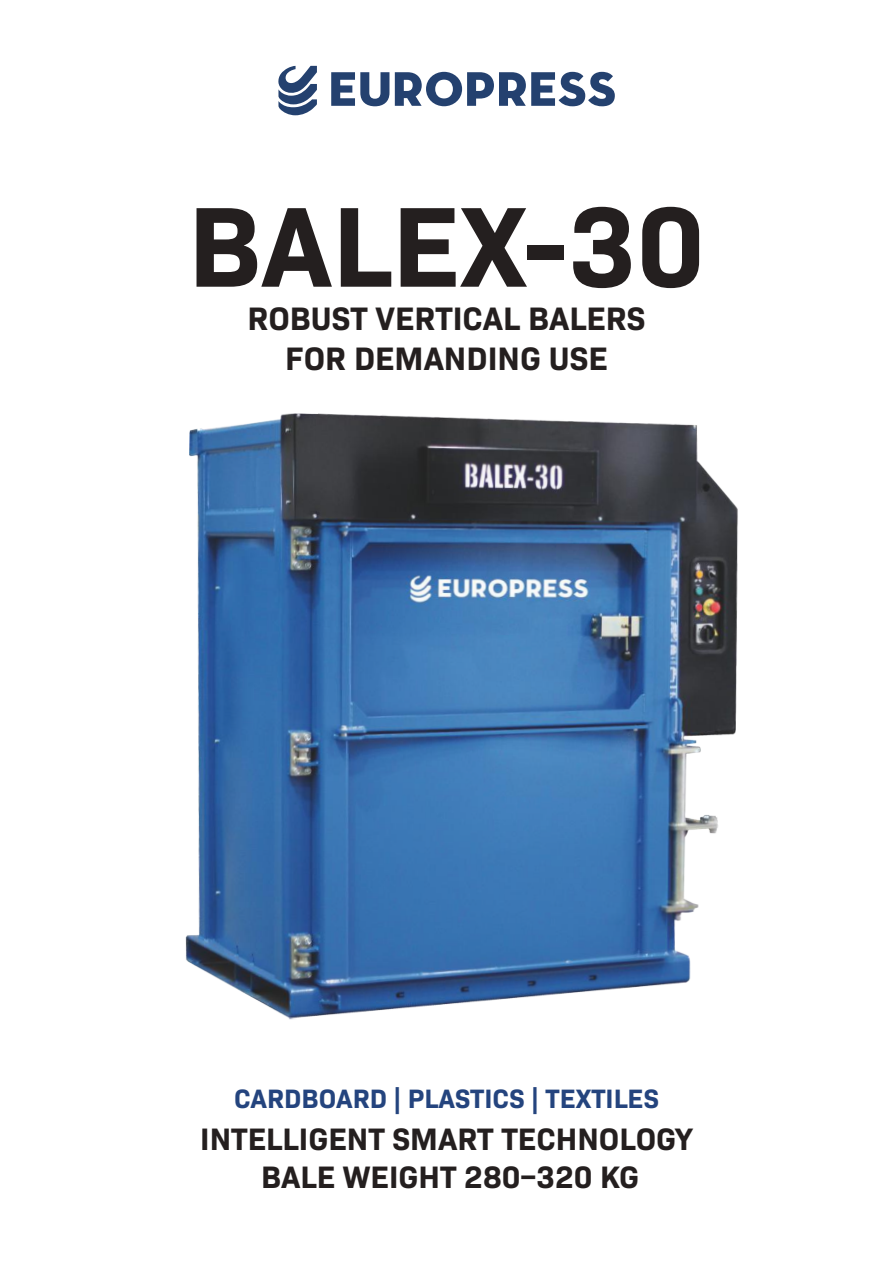
<style>
.page{position:relative;width:893px;height:1263px;background:#fff}
.page>*{position:absolute;margin:0;border:0;box-sizing:border-box;transform-origin:0 0}
.t1{font:700 115.5px "Bio Sans";color:#241f1f}
.t2{font:700 33px/39.6px "Bio Sans";color:#241f1f;text-align:center}
.t3{font:700 31.5px/37.8px "Bio Sans";color:#241f1f;text-align:center}
.t4{font:700 27px "Bio Sans";color:#24447e}
</style>
<div class="page">
<img style="left:185px;top:413px;width:553px;height:607px">
<svg style="left:278px;top:66px;width:39px;height:49px"></svg>
<svg style="left:331px;top:72px;width:58px;height:34px"></svg>
<svg style="left:395px;top:72px;width:220px;height:34px"></svg>
<h1 class="t1" style="left:188px;top:158px;width:519px">BALEX-30</h1>
<p class="t2" style="left:247px;top:296px;width:399px">ROBUST VERTICAL BALERS<br>FOR DEMANDING USE</p>
<p class="t4" style="left:234px;top:1077px;width:426px">CARDBOARD | PLASTICS | TEXTILES</p>
<p class="t3" style="left:200px;top:1117px;width:494px">INTELLIGENT SMART TECHNOLOGY<br>BALE WEIGHT 280–320 KG</p>
</div>
